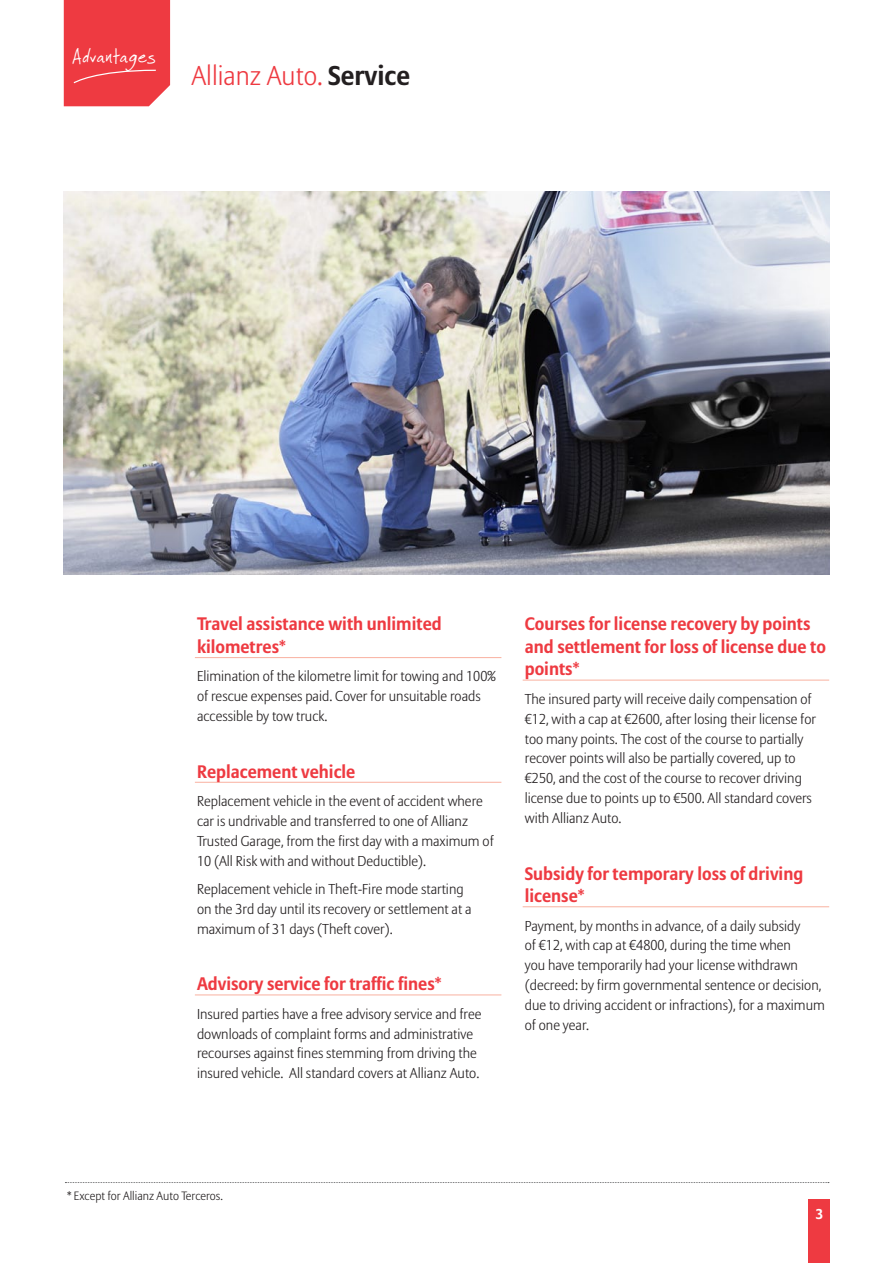
<style>
.page{position:relative;width:893px;height:1263px;background:#fff}
.page>*{position:absolute;margin:0;border:0;box-sizing:border-box;transform-origin:0 0}
.t1{font:300 27px "Allianz Sans";color:#ee3a41}
.Title_40_46_375_ASL{font:21px "Faraco Hand";letter-spacing:-.02em;color:#fff}
.Titulo_tabla_rojo{font:700 18px/22.5px "Allianz Sans";color:#ee3a41}
.Copy_9_5_13_25_ASL_A{font:300 14.25px/19.8px "Allianz Sans";color:#231f20}
.Copy_9_5_13_25_ASL_A-2{font:700 14.25px "Allianz Sans";color:#fff}
.Notes{font:300 12px "Allianz Sans";color:#231f20}
.s1{font-weight:700;color:#231f20}
</style>
<div class="page">
<div style="left:808px;top:1199px;width:21px;height:64px;background:#ee3a41"></div>
<div style="left:64px;top:0;width:106px;height:106px;background:#ee3a41"></div>
<img style="left:64px;top:191px;width:765px;height:383px">
<hr style="left:195px;top:657px;width:306px;height:1px;background:#f9b1a0">
<hr style="left:195px;top:782px;width:306px;height:1px;background:#f9b1a0">
<hr style="left:195px;top:994px;width:306px;height:1px;background:#f9b1a0">
<hr style="left:523px;top:680px;width:306px;height:1px;background:#f9b1a0">
<hr style="left:523px;top:906px;width:306px;height:1px;background:#f9b1a0">
<svg style="left:65px;top:1182px;width:764px;height:1px"></svg>
<p class="Title_40_46_375_ASL" style="left:72px;top:44px;width:85px">Advantages</p>
<p class="t1" style="left:191px;top:59px;width:220px">Allianz Auto. <span class="s1">Service</span></p>
<p class="Titulo_tabla_rojo" style="left:197px;top:613px;width:246px">Travel assistance with unlimited kilometres*</p>
<p class="Copy_9_5_13_25_ASL_A" style="left:197px;top:666px;width:300px">Elimination of the kilometre limit for towing and 100% of rescue expenses paid. Cover for unsuitable roads accessible by tow truck.</p>
<p class="Titulo_tabla_rojo" style="left:197px;top:760px;width:160px">Replacement vehicle</p>
<p class="Copy_9_5_13_25_ASL_A" style="left:197px;top:791px;width:298px">Replacement vehicle in the event of accident where car is undrivable and transferred to one of Allianz Trusted Garage, from the first day with a maximum of 10 (All Risk with and without Deductible).</p>
<p class="Copy_9_5_13_25_ASL_A" style="left:197px;top:879px;width:276px">Replacement vehicle in Theft-Fire mode starting on the 3rd day until its recovery or settlement at a maximum of 31 days (Theft cover).</p>
<p class="Titulo_tabla_rojo" style="left:197px;top:972px;width:246px">Advisory service for traffic fines*</p>
<p class="Copy_9_5_13_25_ASL_A" style="left:197px;top:1004px;width:286px">Insured parties have a free advisory service and free downloads of complaint forms and administrative recourses against fines stemming from driving the insured vehicle. All standard covers at Allianz Auto.</p>
<p class="Titulo_tabla_rojo" style="left:525px;top:613px;width:303px">Courses for license recovery by points and settlement for loss of license due to points*</p>
<p class="Copy_9_5_13_25_ASL_A" style="left:525px;top:689px;width:293px">The insured party will receive daily compensation of €12, with a cap at €2600, after losing their license for too many points. The cost of the course to partially recover points will also be partially covered, up to €250, and the cost of the course to recover driving license due to points up to €500. All standard covers with Allianz Auto.</p>
<p class="Titulo_tabla_rojo" style="left:525px;top:862px;width:280px">Subsidy for temporary loss of driving license*</p>
<p class="Copy_9_5_13_25_ASL_A" style="left:525px;top:915px;width:302px">Payment, by months in advance, of a daily subsidy<br>of €12, with cap at €4800, during the time when<br>you have temporarily had your license withdrawn (decreed: by firm governmental sentence or decision, due to driving accident or infractions), for a maximum of one year.</p>
<p class="Notes" style="left:67px;top:1188px;width:157px">* Except for Allianz Auto Terceros.</p>
<p class="Copy_9_5_13_25_ASL_A-2" style="left:815px;top:1205px;width:9px">3</p>
</div>
